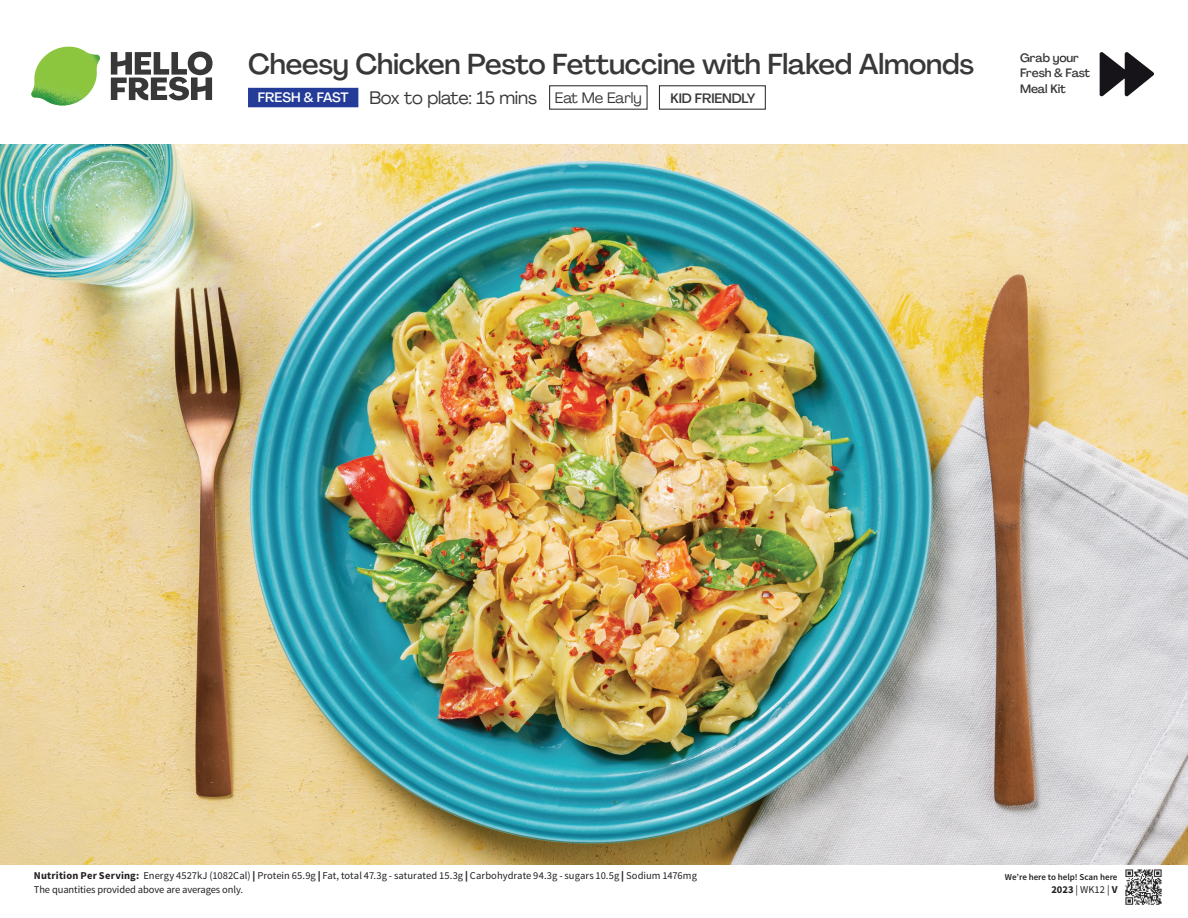
<style>
.page{position:relative;width:1188px;height:918px;background:#fff}
.page>*{position:absolute;margin:0;border:0;box-sizing:border-box;transform-origin:0 0}
.t1{font:500 28.5px "Agrandir";letter-spacing:-.01em;color:#383839}
.t2{font:18px "Agrandir";letter-spacing:-.01em;color:#383839}
.t3{font:15px "Agrandir";letter-spacing:-.01em;color:#383839}
.t4{font:500 13.5px "Agrandir";letter-spacing:-.01em;color:#383839}
.t5{font:500 13.5px "Agrandir";color:#fff}
._04_Headers_Front{font:500 12px/15.3px "Agrandir";letter-spacing:-.01em;color:#383839}
.Header_Back{font:10.5px "Source Sans Pro";color:#231f20}
._23_Small_text_Socia{font:10.5px "Source Sans Pro";color:#231f20}
._23_Small_text_Socia-2{font:600 9px "Source Sans Pro";color:#231f20}
.s1{font-weight:700}
.s2{font-weight:900}
</style>
<div class="page">
<svg style="left:111px;top:52px;width:102px;height:48px"></svg>
<img style="left:31px;top:47px;width:69px;height:59px">
<img style="left:0;top:145px;width:1188px;height:719px">
<img style="left:1125px;top:869px;width:36px;height:36px">
<div style="left:248px;top:88px;width:110px;height:19px;background:#243c97"></div>
<svg style="left:1099px;top:52px;width:55px;height:45px"></svg>
<p class="t1" style="left:248px;top:47px;width:728px">Cheesy Chicken Pesto Fettuccine with Flaked Almonds</p>
<p class="t4" style="left:671px;top:90px;width:86px">KID FRIENDLY</p>
<p class="t5" style="left:258px;top:89px;width:92px">FRESH &amp; FAST</p>
<p class="t2" style="left:369px;top:86px;width:169px">Box to plate: 15 mins</p>
<p class="t3" style="left:555px;top:89px;width:88px">Eat Me Early</p>
<p class="_04_Headers_Front" style="left:1020px;top:50px;width:72px">Grab your<br>Fresh &amp; Fast<br>Meal Kit</p>
<p class="Header_Back" style="left:34px;top:869px;width:665px"><span class="s1">Nutrition Per Serving:</span> Energy 4527kJ (1082Cal) <span class="s2">|</span> Protein 65.9g <span class="s2">|</span> Fat, total 47.3g - saturated 15.3g <span class="s2">|</span> Carbohydrate 94.3g - sugars 10.5g <span class="s2">|</span> Sodium 1476mg</p>
<p class="Header_Back" style="left:34px;top:883px;width:211px">The quantities provided above are averages only.</p>
<p class="_23_Small_text_Socia-2" style="left:1005px;top:871px;width:114px">We’re here to help! Scan here</p>
<p class="_23_Small_text_Socia" style="left:1051px;top:883px;width:68px"><span class="s1">2023</span> | WK12 | <span class="s1">V</span></p>
</div>
